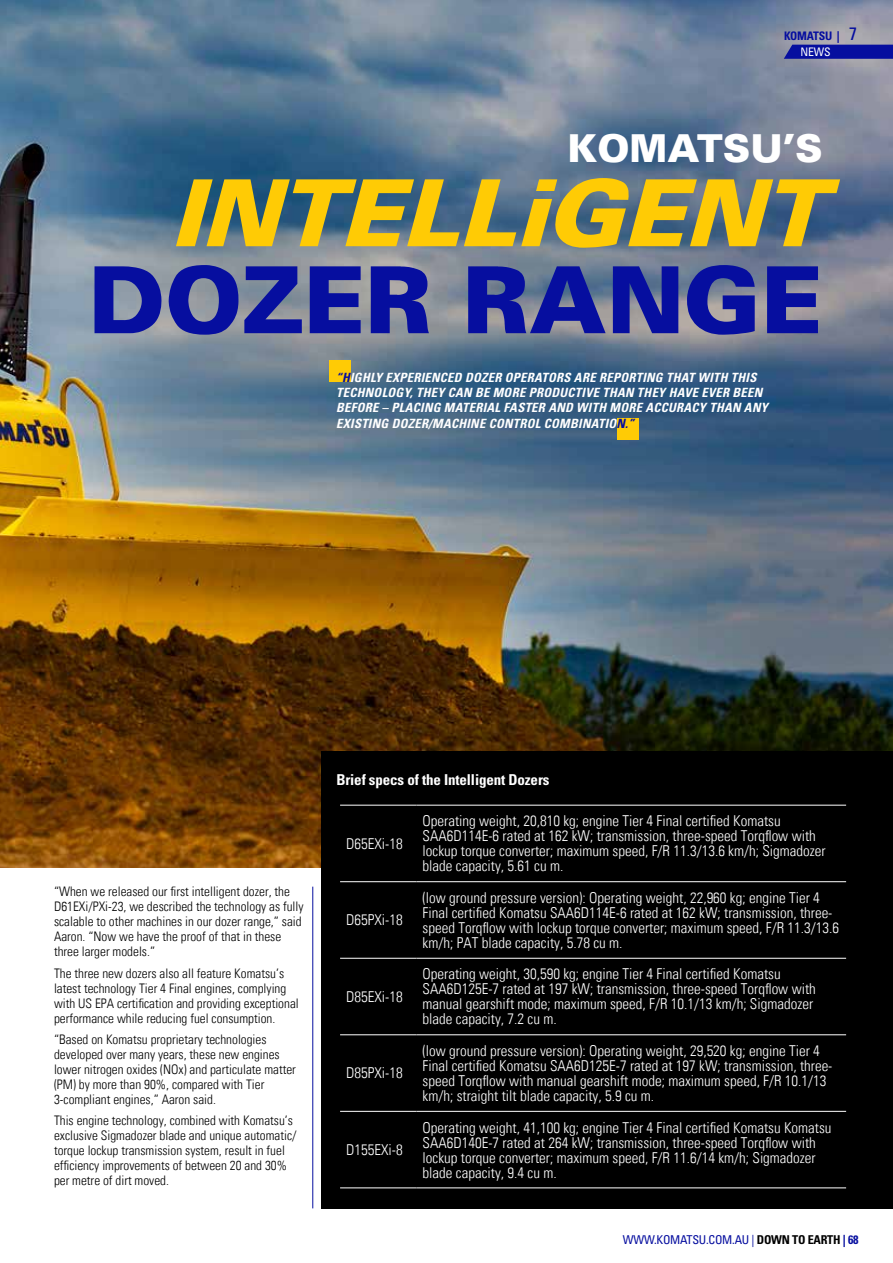
<style>
.page{position:relative;width:893px;height:1263px;background:#fff}
.page>*{position:absolute;margin:0;border:0;box-sizing:border-box;transform-origin:0 0}
.t1{font:italic 900 92.4px "Univers";color:#ffcb05}
.t2{font:900 92.4px "Univers";color:#060e9f}
.t3{font:900 38.4px "Univers";color:#fff}
.t4{font:condensed 18px "Univers";color:#060e9f}
.t5{font:300 condensed 15px/15px "Univers";color:#fff}
.t6{font:700 condensed 15px "Univers";letter-spacing:-.01em;color:#fff}
.t7{font:300 condensed 13.2px/15px "Univers";color:#000}
.t8{font:italic 700 condensed 12.75px/15.3px "Univers";letter-spacing:.02em;color:#fff}
.t9{font:condensed 12.15px "Univers";letter-spacing:-.02em;color:#060e9f}
.t10{font:700 condensed 12.15px "Univers";color:#060e9f}
.t11{font:700 condensed 11.7px "Univers";color:#060e9f}
.t12{font:condensed 11.7px "Univers";color:#fff}
.s1{color:#060e9f}
.s2{font-weight:700;color:#000}
</style>
<div class="page">
<img style="left:0;top:0;width:893px;height:868px">
<hr style="left:312px;top:887px;width:1px;height:321px;background:#060e9f">
<div style="left:322px;top:751px;width:571px;height:458px;background:#000"></div>
<hr style="left:340px;top:805px;width:77px;height:1px;background:#fff">
<hr style="left:417px;top:805px;width:429px;height:1px;background:#fff">
<hr style="left:340px;top:881px;width:77px;height:1px;background:#fff">
<hr style="left:417px;top:881px;width:429px;height:1px;background:#fff">
<hr style="left:340px;top:958px;width:77px;height:1px;background:#fff">
<hr style="left:417px;top:958px;width:429px;height:1px;background:#fff">
<hr style="left:340px;top:1034px;width:77px;height:1px;background:#fff">
<hr style="left:417px;top:1034px;width:429px;height:1px;background:#fff">
<hr style="left:340px;top:1111px;width:77px;height:1px;background:#fff">
<hr style="left:417px;top:1111px;width:429px;height:1px;background:#fff">
<hr style="left:340px;top:1187px;width:77px;height:1px;background:#fff">
<hr style="left:417px;top:1187px;width:429px;height:1px;background:#fff">
<div style="left:330px;top:360px;width:21px;height:22px;background:#ffcb05"></div>
<div style="left:617px;top:418px;width:22px;height:22px;background:#ffcb05"></div>
<svg style="left:784px;top:45px;width:109px;height:14px;background:#0d149f"></svg>
<p class="t11" style="left:784px;top:28px;width:37px">KOMATSU</p>
<p class="t11" style="left:837px;top:28px;width:4px">|</p>
<p class="t12" style="left:801px;top:45px;width:30px">NEWS</p>
<p class="t4" style="left:849px;top:22px;width:9px">7</p>
<h2 class="t3" style="left:567px;top:123px;width:159px">KOMATSU</h2>
<h2 class="t3" style="left:783px;top:123px;width:39px">’S</h2>
<h1 class="t1" style="left:170px;top:152px;width:654px">INTELLIGENT</h1>
<h1 class="t2" style="left:88px;top:239px;width:726px">DOZER RANGE</h1>
<p class="t8" style="left:336px;top:369px;width:433px"><span class="s1">“H</span>IGHLY EXPERIENCED DOZER OPERATORS ARE REPORTING THAT WITH THIS TECHNOLOGY, THEY CAN BE MORE PRODUCTIVE THAN THEY HAVE EVER BEEN BEFORE – PLACING MATERIAL FASTER AND WITH MORE ACCURACY THAN ANY EXISTING DOZER/MACHINE CONTROL COMBINATIO<span class="s1">N.”</span></p>
<p class="t7" style="left:54px;top:884px;width:251px">“When we released our first intelligent dozer, the D61EXi/PXi-23, we described the technology as fully scalable to other machines in our dozer range,” said Aaron. “Now we have the proof of that in these three larger models.”</p>
<p class="t7" style="left:54px;top:965px;width:246px">The three new dozers also all feature Komatsu’s latest technology Tier 4 Final engines, complying with US EPA certification and providing exceptional performance while reducing fuel consumption.</p>
<p class="t7" style="left:54px;top:1032px;width:243px">“Based on Komatsu proprietary technologies developed over many years, these new engines lower nitrogen oxides (NOx) and particulate matter (PM) by more than 90%, compared with Tier 3-compliant engines,” Aaron said.</p>
<p class="t7" style="left:54px;top:1113px;width:244px">This engine technology, combined with Komatsu’s exclusive Sigmadozer blade and unique automatic/ torque lockup transmission system, result in fuel efficiency improvements of between 20 and 30% per metre of dirt moved.</p>
<p class="t6" style="left:336px;top:770px;width:215px">Brief specs of the Intelligent Dozers</p>
<p class="t5" style="left:346px;top:836px;width:58px">D65EXi-18</p>
<p class="t5" style="left:346px;top:913px;width:58px">D65PXi-18</p>
<p class="t5" style="left:346px;top:989px;width:58px">D85EXi-18</p>
<p class="t5" style="left:346px;top:1066px;width:58px">D85PXi-18</p>
<p class="t5" style="left:346px;top:1142px;width:58px">D155EXi-8</p>
<p class="t5" style="left:423px;top:813px;width:405px">Operating weight, 20,810 kg; engine Tier 4 Final certified Komatsu SAA6D114E-6 rated at 162 kW; transmission, three-speed Torqflow with lockup torque converter; maximum speed, F/R 11.3/13.6 km/h; Sigmadozer blade capacity, 5.61 cu m.</p>
<p class="t5" style="left:423px;top:890px;width:418px">(low ground pressure version): Operating weight, 22,960 kg; engine Tier 4<br>Final certified Komatsu SAA6D114E-6 rated at 162 kW; transmission, three&shy;speed Torqflow with lockup torque converter; maximum speed, F/R 11.3/13.6 km/h; PAT blade capacity, 5.78 cu m.</p>
<p class="t5" style="left:423px;top:967px;width:395px">Operating weight, 30,590 kg; engine Tier 4 Final certified Komatsu SAA6D125E-7 rated at 197 kW; transmission, three-speed Torqflow with manual gearshift mode; maximum speed, F/R 10.1/13 km/h; Sigmadozer blade capacity, 7.2 cu m.</p>
<p class="t5" style="left:423px;top:1043px;width:411px">(low ground pressure version): Operating weight, 29,520 kg; engine Tier 4<br>Final certified Komatsu SAA6D125E-7 rated at 197 kW; transmission, three&shy;speed Torqflow with manual gearshift mode; maximum speed, F/R 10.1/13 km/h; straight tilt blade capacity, 5.9 cu m.</p>
<p class="t5" style="left:423px;top:1120px;width:410px">Operating weight, 41,100 kg; engine Tier 4 Final certified Komatsu Komatsu SAA6D140E-7 rated at 264 kW; transmission, three-speed Torqflow with lockup torque converter; maximum speed, F/R 11.6/14 km/h; Sigmadozer blade capacity, 9.4 cu m.</p>
<p class="t9" style="left:623px;top:1232px;width:205px">WWW.KOMATSU .COM.AU | <span class="s2">DOWN TO EARTH</span></p>
<p class="t10" style="left:843px;top:1232px;width:17px">| 68</p>
</div>
